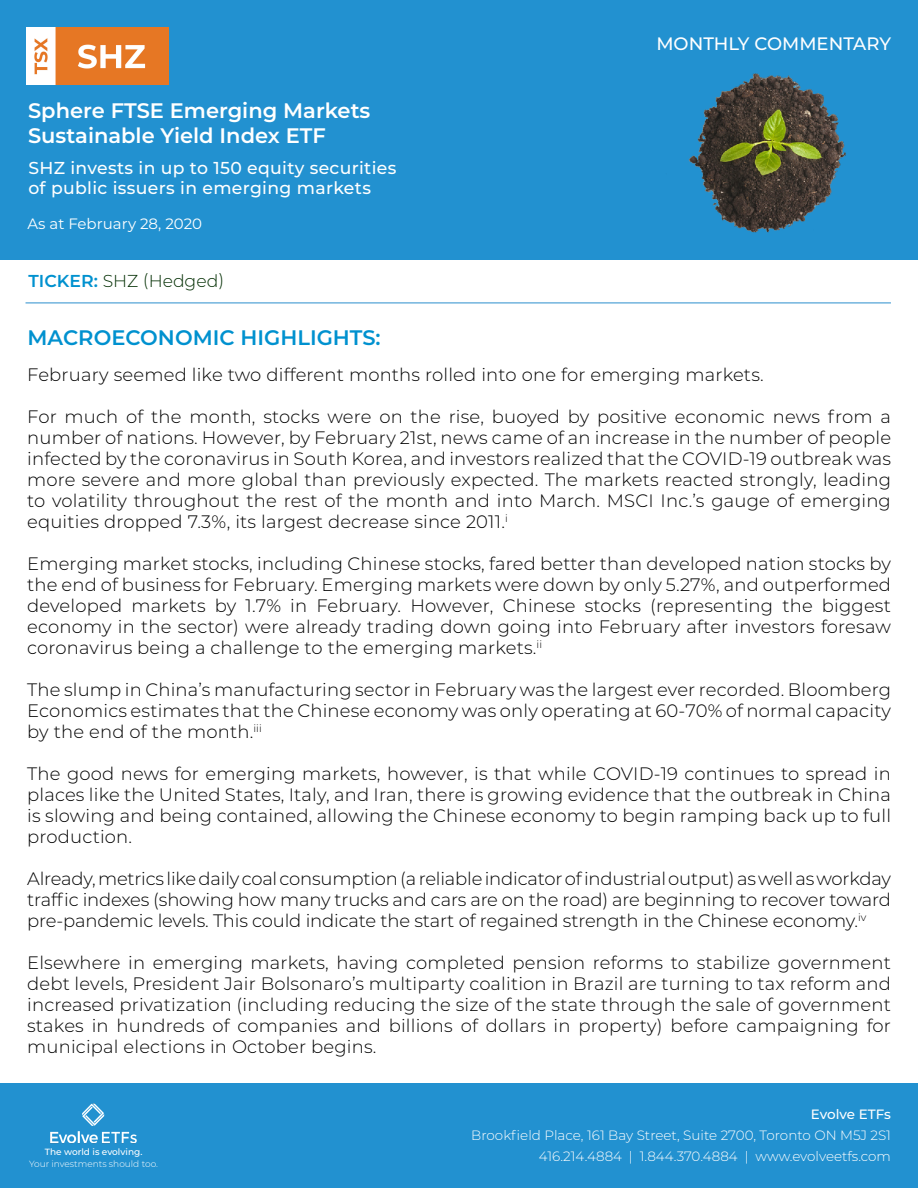
<style>
.page{position:relative;width:918px;height:1188px;background:#fff}
.page>*{position:absolute;margin:0;border:0;box-sizing:border-box;transform-origin:0 0}
.t1{font:600 21px "Montserrat";color:#fff}
.t2{font:600 21px "Montserrat";color:#0091cf}
.t3{font:300 18px/21px "Montserrat";letter-spacing:.01em;color:#000;text-align:justify}
.t4{font:500 18px "Montserrat";color:#fff}
.t5{font:500 17.25px "Montserrat";letter-spacing:.02em;color:#fff}
.t6{font:300 17.25px "Montserrat";color:#002d00}
.t7{font:15px "Montserrat";color:#fff}
.t8{font:300 13.5px "Montserrat";color:#fff}
.t9{font:500 13.5px "Montserrat";letter-spacing:-.005em;color:#fff}
.t10{font:300 9px "Montserrat";color:#fff}
.t11{font:500 9px "Montserrat";color:#fff}
.s1{font-weight:600;color:#0091cf}
</style>
<div class="page">
<div style="left:0;top:1084px;width:918px;height:104px;background:#2291d0"></div>
<div style="left:0;top:0;width:918px;height:259px;background:#2291d0"></div>
<hr style="left:26px;top:303px;width:865px;height:1px;background:#2b8ecd">
<img style="left:27px;top:28px;width:142px;height:56px">
<img style="left:50px;top:1103px;width:87px;height:41px">
<img style="left:688px;top:73px;width:158px;height:160px">
<p class="t1" style="left:28px;top:95px;width:344px">Sphere FTSE Emerging Markets</p>
<p class="t1" style="left:28px;top:121px;width:299px">Sustainable Yield Index ETF</p>
<p class="t5" style="left:28px;top:155px;width:370px">SHZ invests in up to 150 equity securities</p>
<p class="t5" style="left:28px;top:176px;width:344px">of public issuers in emerging markets</p>
<p class="t7" style="left:28px;top:213px;width:176px">As at February 28, 2020</p>
<p class="t6" style="left:29px;top:270px;width:197px"><span class="s1">TICKER:</span> SHZ (Hedged)</p>
<p class="t2" style="left:27px;top:322px;width:355px">MACROECONOMIC HIGHLIGHTS:</p>
<p class="t4" style="left:656px;top:31px;width:236px">MONTHLY COMMENTARY</p>
<p class="t3" style="left:27px;top:364px;width:738px">February seemed like two different months rolled into one for emerging markets.</p>
<p class="t3" style="left:27px;top:406px;width:865px">For much of the month, stocks were on the rise, buoyed by positive economic news from a number of nations. However, by February 21st, news came of an increase in the number of people infected by the coronavirus in South Korea, and investors realized that the COVID-19 outbreak was more severe and more global than previously expected. The markets reacted strongly, leading to volatility throughout the rest of the month and into March. MSCI Inc.’s gauge of emerging equities dropped 7.3%, its largest decrease since 2011.<sup>i</sup></p>
<p class="t3" style="left:27px;top:553px;width:865px">Emerging market stocks, including Chinese stocks, fared better than developed nation stocks by the end of business for February. Emerging markets were down by only 5.27%, and outperformed developed markets by 1.7% in February. However, Chinese stocks (representing the biggest economy in the sector) were already trading down going into February after investors foresaw coronavirus being a challenge to the emerging markets.<sup>ii</sup></p>
<p class="t3" style="left:27px;top:679px;width:865px">The slump in China’s manufacturing sector in February was the largest ever recorded. Bloomberg Economics estimates that the Chinese economy was only operating at 60-70% of normal capacity by the end of the month.<sup>iii</sup></p>
<p class="t3" style="left:27px;top:763px;width:865px">The good news for emerging markets, however, is that while COVID-19 continues to spread in places like the United States, Italy, and Iran, there is growing evidence that the outbreak in China is slowing and being contained, allowing the Chinese economy to begin ramping back up to full production.</p>
<p class="t3" style="left:27px;top:868px;width:865px">Already, metrics like daily coal consumption (a reliable indicator of industrial output) as well as workday traffic indexes (showing how many trucks and cars are on the road) are beginning to recover toward pre-pandemic levels. This could indicate the start of regained strength in the Chinese economy.<sup>iv</sup></p>
<p class="t3" style="left:27px;top:952px;width:865px">Elsewhere in emerging markets, having completed pension reforms to stabilize government debt levels, President Jair Bolsonaro’s multiparty coalition in Brazil are turning to tax reform and increased privatization (including reducing the size of the state through the sale of government stakes in hundreds of companies and billions of dollars in property) before campaigning for municipal elections in October begins.</p>
<p class="t11" style="left:45px;top:1146px;width:99px">The world is evolving.</p>
<p class="t10" style="left:29px;top:1158px;width:130px">Your investments should too.</p>
<p class="t9" style="left:811px;top:1105px;width:82px">Evolve ETFs</p>
<p class="t8" style="left:471px;top:1126px;width:421px">Brookfield Place, 161 Bay Street, Suite 2700, Toronto ON M5J 2S1</p>
<p class="t8" style="left:539px;top:1147px;width:354px">416.214.4884 | 1.844.370.4884 | www.evolveetfs.com</p>
</div>
